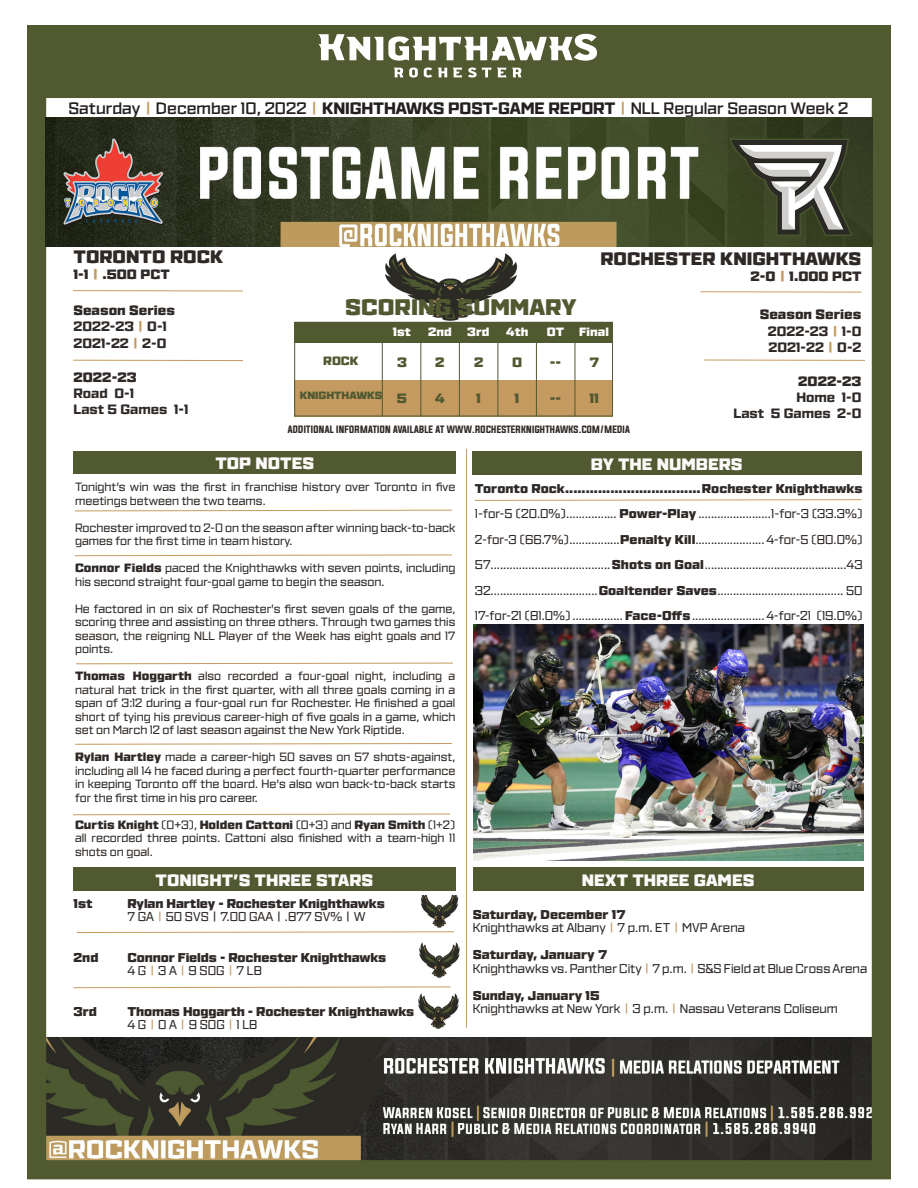
<style>
.page{position:relative;width:918px;height:1188px;background:#fff}
.page>*{position:absolute;margin:0;border:0;box-sizing:border-box;transform-origin:0 0}
.t1{font:900 22.5px "Ironstrike";color:#515931}
.t2{font:900 18px "Ironstrike";color:#2e2926}
.t3{font:600 16.5px "Ironstrike";color:#231f20}
.t4{font:900 16.5px "Ironstrike";color:#fcf9f8}
.t5{font:800 13.5px "Ironstrike";color:#2e2926}
.t6{font:900 13.5px "Ironstrike";color:#2e2926}
.t7{font:900 13.5px "Ironstrike";color:#515931}
.t8{font:12.75px "Ironstrike";color:#2e2926}
.t9{font:900 12.75px "Ironstrike";letter-spacing:-.01em;color:#2e2926}
.t10{font:12px/13.5px "Ironstrike";color:#2e2926;text-align:justify}
.t11{font:900 12px "Ironstrike";color:#fff}
.t12{font:900 12px "Ironstrike";color:#515931}
.t13{font:900 10.5px "Ironstrike";color:#515931}
.t14{font:9px "Evogria";color:#2e2926}
.s1{color:#c49a60}
.s2{font-weight:800}
.s3{font-weight:900}
</style>
<div class="page">
<img style="left:47px;top:1037px;width:824px;height:122px">
<div style="left:27px;top:26px;width:864px;height:61px;background:#515931"></div>
<svg style="left:394px;top:68px;width:9px;height:9px"></svg>
<svg style="left:409px;top:68px;width:9px;height:10px"></svg>
<svg style="left:424px;top:68px;width:8px;height:10px"></svg>
<svg style="left:438px;top:68px;width:9px;height:9px"></svg>
<svg style="left:453px;top:68px;width:9px;height:9px"></svg>
<svg style="left:468px;top:68px;width:54px;height:10px"></svg>
<svg style="left:318px;top:34px;width:279px;height:27px"></svg>
<img style="left:371px;top:253px;width:164px;height:69px">
<div style="left:27px;top:79px;width:864px;height:1100px;border:19px solid #515931"></div>
<div style="left:294px;top:380px;width:319px;height:36px;background:#c49a60"></div>
<div style="left:294px;top:322px;width:319px;height:94px;border:1px solid #515931"></div>
<hr style="left:73px;top:360px;width:170px;height:1px;background:#c49a60">
<hr style="left:704px;top:360px;width:161px;height:1px;background:#c49a60">
<div style="left:294px;top:322px;width:319px;height:20px;background:#515931"></div>
<hr style="left:382px;top:323px;width:1px;height:93px;background:#515931">
<hr style="left:420px;top:323px;width:1px;height:93px;background:#515931">
<hr style="left:459px;top:323px;width:1px;height:93px;background:#515931">
<hr style="left:498px;top:323px;width:1px;height:93px;background:#515931">
<hr style="left:536px;top:323px;width:1px;height:93px;background:#515931">
<hr style="left:575px;top:323px;width:1px;height:93px;background:#515931">
<div style="left:73px;top:451px;width:383px;height:23px;background:#515931"></div>
<div style="left:73px;top:867px;width:382px;height:24px;background:#515931"></div>
<div style="left:472px;top:451px;width:389px;height:24px;background:#515931"></div>
<div style="left:473px;top:867px;width:391px;height:24px;background:#515931"></div>
<hr style="left:466px;top:449px;width:1px;height:579px;background:#c49a60">
<svg style="left:474px;top:499px;width:388px;height:2px"></svg>
<svg style="left:77px;top:931px;width:377px;height:2px"></svg>
<svg style="left:73px;top:986px;width:378px;height:2px"></svg>
<hr style="left:73px;top:290px;width:170px;height:1px;background:#c49a60">
<hr style="left:701px;top:291px;width:160px;height:1px;background:#c49a60">
<svg style="left:75px;top:509px;width:377px;height:3px"></svg>
<svg style="left:75px;top:743px;width:377px;height:2px"></svg>
<svg style="left:73px;top:813px;width:377px;height:3px"></svg>
<img style="left:45px;top:118px;width:828px;height:129px">
<img style="left:418px;top:993px;width:41px;height:36px">
<img style="left:419px;top:942px;width:41px;height:36px">
<img style="left:421px;top:895px;width:38px;height:33px">
<svg style="left:75px;top:554px;width:377px;height:2px"></svg>
<svg style="left:76px;top:662px;width:377px;height:3px"></svg>
<img style="left:473px;top:625px;width:391px;height:236px">
<p class="t3" style="left:68px;top:99px;width:781px">Saturday <span class="s1">|</span> December 10, 2022 <span class="s1">|</span> <span class="s2">KNIGHTHAWKS POST-GAME REPORT</span> <span class="s1">|</span> NLL Regular Season Week 2</p>
<p class="t2" style="left:73px;top:245px;width:151px">TORONTO ROCK</p>
<p class="t6" style="left:73px;top:265px;width:98px">1-1 <span class="s1">|</span> .500 PCT</p>
<p class="t6" style="left:73px;top:302px;width:103px">Season Series</p>
<p class="t5" style="left:73px;top:318px;width:95px">2022-23 <span class="s1">|</span> 0-1</p>
<p class="t5" style="left:73px;top:334px;width:94px">2021-22 <span class="s1">|</span> 2-0</p>
<p class="t6" style="left:73px;top:368px;width:65px">2022-23</p>
<p class="t5" style="left:73px;top:385px;width:62px">Road 0-1</p>
<p class="t5" style="left:73px;top:401px;width:116px">Last 5 Games 1-1</p>
<p class="t2" style="left:600px;top:247px;width:262px">ROCHESTER KNIGHTHAWKS</p>
<p class="t6" style="left:750px;top:268px;width:113px">2-0 <span class="s1">|</span> 1.000 PCT</p>
<p class="t1" style="left:345px;top:293px;width:233px">SCORING SUMMARY</p>
<p class="t12" style="left:323px;top:354px;width:37px">ROCK</p>
<p class="t13" style="left:300px;top:389px;width:84px">KNIGHTHAWKS</p>
<p class="t11" style="left:393px;top:324px;width:20px">1st</p>
<p class="t11" style="left:428px;top:324px;width:25px">2nd</p>
<p class="t11" style="left:467px;top:324px;width:24px">3rd</p>
<p class="t11" style="left:506px;top:324px;width:24px">4th</p>
<p class="t11" style="left:547px;top:324px;width:19px">OT</p>
<p class="t11" style="left:579px;top:324px;width:31px">Final</p>
<p class="t7" style="left:397px;top:353px;width:11px">3</p>
<p class="t7" style="left:397px;top:390px;width:12px">5</p>
<p class="t7" style="left:435px;top:353px;width:11px">2</p>
<p class="t7" style="left:435px;top:390px;width:11px">4</p>
<p class="t7" style="left:474px;top:353px;width:11px">2</p>
<p class="t7" style="left:476px;top:390px;width:6px">1</p>
<p class="t7" style="left:512px;top:353px;width:12px">0</p>
<p class="t7" style="left:515px;top:390px;width:6px">1</p>
<p class="t7" style="left:550px;top:353px;width:13px">--</p>
<p class="t7" style="left:550px;top:390px;width:13px">--</p>
<p class="t7" style="left:589px;top:353px;width:11px">7</p>
<p class="t7" style="left:589px;top:390px;width:11px">11</p>
<p class="t14" style="left:288px;top:423px;width:344px">ADDITIONAL INFORMATION AVAILABLE AT WWW.ROCHESTERKNIGHTHAWKS.COM/MEDIA</p>
<p class="t6" style="left:760px;top:306px;width:103px">Season Series</p>
<p class="t5" style="left:768px;top:322px;width:95px">2022-23 <span class="s1">|</span> 1-0</p>
<p class="t5" style="left:769px;top:339px;width:94px">2021-22 <span class="s1">|</span> 0-2</p>
<p class="t6" style="left:798px;top:372px;width:65px">2022-23</p>
<p class="t5" style="left:796px;top:389px;width:67px">Home 1-0</p>
<p class="t5" style="left:733px;top:405px;width:130px">Last 5 Games 2-0</p>
<p class="t4" style="left:215px;top:453px;width:100px">TOP NOTES</p>
<p class="t10" style="left:75px;top:480px;width:382px">Tonight’s win was the first in franchise history over Toronto in five meetings between the two teams.</p>
<p class="t10" style="left:75px;top:521px;width:382px">Rochester improved to 2-0 on the season after winning back-to-back games for the first time in team history.</p>
<p class="t10" style="left:75px;top:561px;width:382px"><span class="s3">Connor Fields</span> paced the Knighthawks with seven points, including his second straight four-goal game to begin the season.</p>
<p class="t10" style="left:75px;top:602px;width:382px">He factored in on six of Rochester’s first seven goals of the game, scoring three and assisting on three others. Through two games this season, the reigning NLL Player of the Week has eight goals and 17 points.</p>
<p class="t10" style="left:75px;top:669px;width:382px"><span class="s3">Thomas Hoggarth</span> also recorded a four-goal night, including a natural hat trick in the first quarter, with all three goals coming in a span of 3:12 during a four-goal run for Rochester. He finished a goal short of tying his previous career-high of five goals in a game, which set on March 12 of last season against the New York Riptide.</p>
<p class="t10" style="left:75px;top:750px;width:382px"><span class="s3">Rylan Hartley</span> made a career-high 50 saves on 57 shots-against, including all 14 he faced during a perfect fourth-quarter performance in keeping Toronto off the board. He’s also won back-to-back starts for the first time in his pro career.</p>
<p class="t10" style="left:75px;top:818px;width:382px"><span class="s3">Curtis Knight</span> (0+3), <span class="s3">Holden Cattoni</span> (0+3) and <span class="s3">Ryan Smith</span> (1+2) all recorded three points. Cattoni also finished with a team-high 11 shots on goal.</p>
<p class="t4" style="left:156px;top:869px;width:219px">TONIGHT’S THREE STARS</p>
<p class="t9" style="left:73px;top:895px;width:21px">1st</p>
<p class="t9" style="left:127px;top:895px;width:259px">Rylan Hartley - Rochester Knighthawks</p>
<p class="t8" style="left:127px;top:909px;width:240px">7 GA <span class="s1">|</span> 50 SVS | 7.00 GAA | .877 SV% | W</p>
<p class="t9" style="left:73px;top:949px;width:27px">2nd</p>
<p class="t9" style="left:127px;top:949px;width:260px">Connor Fields - Rochester Knighthawks</p>
<p class="t8" style="left:127px;top:963px;width:136px">4 G <span class="s1">|</span> 3 A <span class="s1">|</span> 9 SOG <span class="s1">|</span> 7 LB</p>
<p class="t9" style="left:73px;top:1003px;width:25px">3rd</p>
<p class="t9" style="left:127px;top:1003px;width:288px">Thomas Hoggarth - Rochester Knighthawks</p>
<p class="t8" style="left:127px;top:1017px;width:132px">4 G <span class="s1">|</span> 0 A <span class="s1">|</span> 9 SOG <span class="s1">|</span> 1 LB</p>
<p class="t4" style="left:591px;top:453px;width:153px">BY THE NUMBERS</p>
<p class="t9" style="left:475px;top:480px;width:389px">Toronto Rock.................................Rochester Knighthawks</p>
<p class="t8" style="left:475px;top:506px;width:389px">1-for-5 (20.0%)................ <span class="s3">Power-Play</span> .......................1-for-3 (33.3%)</p>
<p class="t8" style="left:475px;top:532px;width:389px">2-for-3 (66.7%)................<span class="s3">Penalty Kill</span>......................4-for-5 (80.0%)</p>
<p class="t8" style="left:475px;top:557px;width:389px">57......................................<span class="s3">Shots on Goal</span>.............................................43</p>
<p class="t8" style="left:475px;top:583px;width:389px">32..................................<span class="s3">Goaltender Saves</span>........................................ 50</p>
<p class="t8" style="left:475px;top:608px;width:389px">17-for-21 (81.0%) ................ <span class="s3">Face-Offs</span>.......................4-for-21 (19.0%)</p>
<p class="t4" style="left:582px;top:869px;width:174px">NEXT THREE GAMES</p>
<p class="t9" style="left:473px;top:906px;width:154px">Saturday, December 17</p>
<p class="t8" style="left:473px;top:920px;width:274px">Knighthawks at Albany <span class="s1">|</span> 7 p.m. ET <span class="s1">|</span> MVP Arena</p>
<p class="t9" style="left:473px;top:947px;width:136px">Saturday, January 7</p>
<p class="t8" style="left:473px;top:961px;width:396px">Knighthawks vs. Panther City <span class="s1">|</span> 7 p.m. <span class="s1">|</span> S&amp;S Field at Blue Cross Arena</p>
<p class="t9" style="left:473px;top:987px;width:128px">Sunday, January 15</p>
<p class="t8" style="left:473px;top:1001px;width:367px">Knighthawks at New York <span class="s1">|</span> 3 p.m. <span class="s1">|</span> Nassau Veterans Coliseum</p>
</div>
